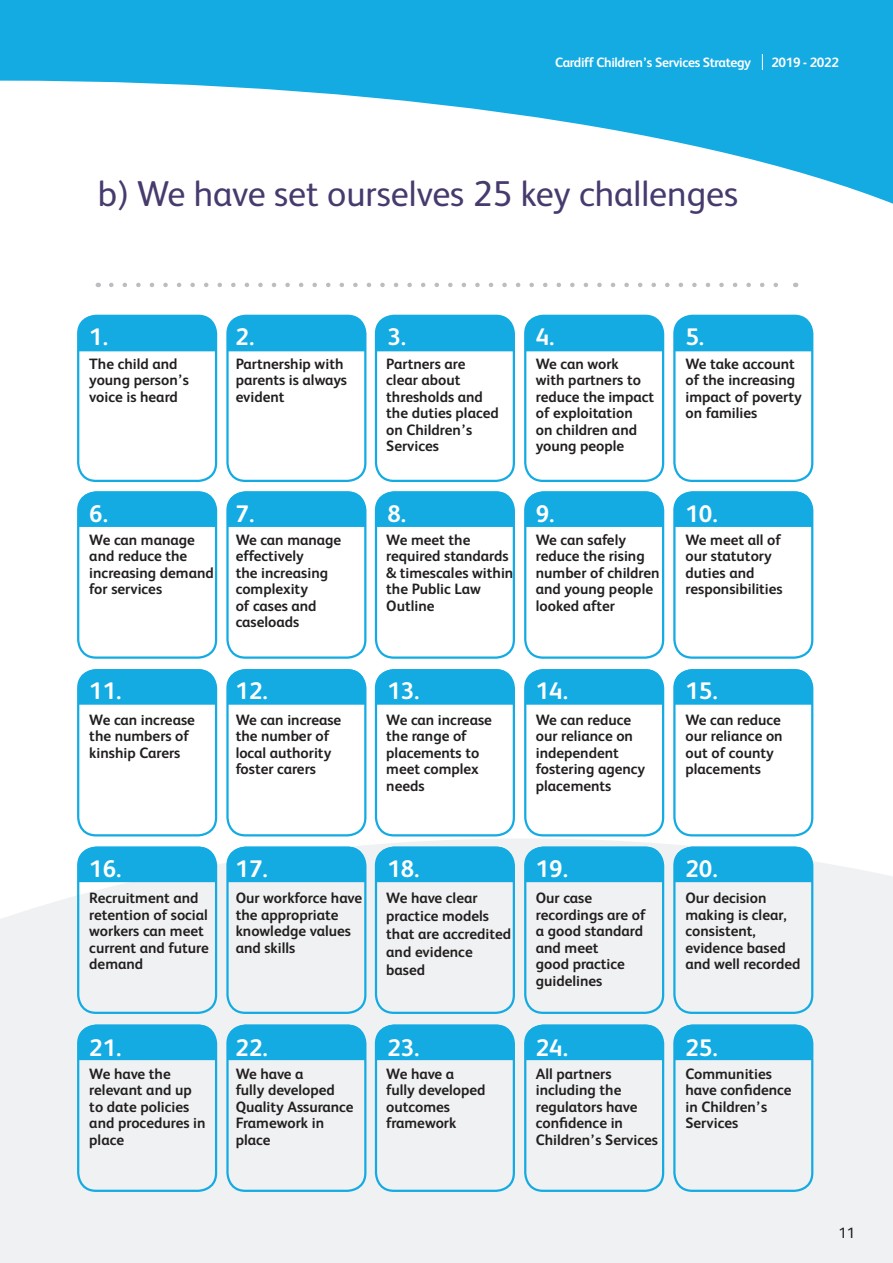
<style>
.page{position:relative;width:893px;height:1263px;background:#fff}
.page>*{position:absolute;margin:0;border:0;box-sizing:border-box;transform-origin:0 0}
.t1{font:36px "FS Albert";color:#473b6e}
.t2{font:700 24px "FS Albert";color:#fff}
.t3{font:700 15px/16.5px "FS Albert";color:#231f20}
.t4{font:15px "FS Albert";color:#231f20}
.t5{font:700 13.5px "FS Albert";letter-spacing:-.025em;color:#fff}
</style>
<div class="page">
<svg style="left:0;top:0;width:893px;height:204px;fill:#14abe3"></svg>
<svg style="left:762px;top:54px;width:1px;height:16px"></svg>
<div style="left:0;top:839px;width:893px;height:424px;background:#f0f1f2"></div>
<div style="left:226px;top:1024px;width:140px;height:168px;border:2px solid #14abe3;border-radius:18px"></div>
<div style="left:673px;top:1024px;width:140px;height:168px;border:2px solid #14abe3;border-radius:18px"></div>
<div style="left:524px;top:1024px;width:140px;height:168px;border:2px solid #14abe3;border-radius:18px"></div>
<div style="left:375px;top:1024px;width:140px;height:168px;border:2px solid #14abe3;border-radius:18px"></div>
<div style="left:77px;top:1024px;width:140px;height:168px;border:2px solid #14abe3;border-radius:18px"></div>
<div style="left:226px;top:847px;width:140px;height:167px;border:2px solid #14abe3;border-radius:18px"></div>
<div style="left:673px;top:847px;width:140px;height:167px;border:2px solid #14abe3;border-radius:18px"></div>
<div style="left:524px;top:847px;width:140px;height:167px;border:2px solid #14abe3;border-radius:18px"></div>
<div style="left:375px;top:847px;width:140px;height:167px;border:2px solid #14abe3;border-radius:18px"></div>
<div style="left:77px;top:847px;width:140px;height:167px;border:2px solid #14abe3;border-radius:18px"></div>
<div style="left:226px;top:669px;width:140px;height:167px;border:2px solid #14abe3;border-radius:18px"></div>
<div style="left:673px;top:669px;width:140px;height:167px;border:2px solid #14abe3;border-radius:18px"></div>
<div style="left:524px;top:669px;width:140px;height:167px;border:2px solid #14abe3;border-radius:18px"></div>
<div style="left:375px;top:669px;width:140px;height:167px;border:2px solid #14abe3;border-radius:18px"></div>
<div style="left:77px;top:669px;width:140px;height:167px;border:2px solid #14abe3;border-radius:18px"></div>
<div style="left:226px;top:491px;width:140px;height:168px;border:2px solid #14abe3;border-radius:18px"></div>
<div style="left:673px;top:491px;width:140px;height:168px;border:2px solid #14abe3;border-radius:18px"></div>
<div style="left:524px;top:491px;width:140px;height:168px;border:2px solid #14abe3;border-radius:18px"></div>
<div style="left:375px;top:491px;width:140px;height:168px;border:2px solid #14abe3;border-radius:18px"></div>
<div style="left:77px;top:491px;width:140px;height:168px;border:2px solid #14abe3;border-radius:18px"></div>
<div style="left:226px;top:315px;width:140px;height:167px;border:2px solid #14abe3;border-radius:18px"></div>
<div style="left:673px;top:315px;width:140px;height:167px;border:2px solid #14abe3;border-radius:18px"></div>
<div style="left:524px;top:315px;width:140px;height:167px;border:2px solid #14abe3;border-radius:18px"></div>
<div style="left:375px;top:315px;width:140px;height:167px;border:2px solid #14abe3;border-radius:18px"></div>
<div style="left:77px;top:315px;width:140px;height:167px;border:2px solid #14abe3;border-radius:18px"></div>
<svg style="left:111px;top:283px;width:667px;height:4px"></svg>
<div style="left:78px;top:316px;width:138px;height:35px;background:#14abe3"></div>
<div style="left:227px;top:316px;width:138px;height:35px;background:#14abe3"></div>
<div style="left:376px;top:316px;width:138px;height:35px;background:#14abe3"></div>
<div style="left:525px;top:316px;width:138px;height:35px;background:#14abe3"></div>
<div style="left:674px;top:316px;width:138px;height:35px;background:#14abe3"></div>
<svg style="left:78px;top:491px;width:138px;height:36px;background:#1bade3"></svg>
<svg style="left:227px;top:491px;width:138px;height:36px;background:#1bade3"></svg>
<svg style="left:376px;top:491px;width:138px;height:36px;background:#1bade3"></svg>
<svg style="left:525px;top:491px;width:138px;height:36px;background:#1bade3"></svg>
<svg style="left:674px;top:491px;width:138px;height:36px;background:#1bade3"></svg>
<div style="left:78px;top:669px;width:138px;height:36px;background:#14abe3"></div>
<div style="left:227px;top:669px;width:138px;height:36px;background:#14abe3"></div>
<div style="left:376px;top:669px;width:138px;height:36px;background:#14abe3"></div>
<div style="left:525px;top:669px;width:138px;height:36px;background:#14abe3"></div>
<div style="left:674px;top:669px;width:138px;height:36px;background:#14abe3"></div>
<div style="left:78px;top:847px;width:138px;height:35px;background:#14abe3"></div>
<div style="left:227px;top:847px;width:138px;height:35px;background:#14abe3"></div>
<div style="left:376px;top:847px;width:138px;height:35px;background:#14abe3"></div>
<div style="left:525px;top:847px;width:138px;height:35px;background:#14abe3"></div>
<div style="left:674px;top:847px;width:138px;height:35px;background:#14abe3"></div>
<div style="left:78px;top:1024px;width:138px;height:36px;background:#14abe3"></div>
<div style="left:227px;top:1024px;width:138px;height:36px;background:#14abe3"></div>
<div style="left:376px;top:1024px;width:138px;height:36px;background:#14abe3"></div>
<div style="left:525px;top:1024px;width:138px;height:36px;background:#14abe3"></div>
<div style="left:674px;top:1024px;width:138px;height:36px;background:#14abe3"></div>
<p class="t5" style="left:555px;top:53px;width:197px">Cardiff Children’s Services Strategy</p>
<p class="t5" style="left:771px;top:53px;width:69px">2019 - 2022</p>
<h1 class="t1" style="left:98px;top:170px;width:642px">b) We have set ourselves 25 key challenges</h1>
<h2 class="t2" style="left:89px;top:321px;width:20px">1.</h2>
<h2 class="t2" style="left:236px;top:321px;width:20px">2.</h2>
<h2 class="t2" style="left:387px;top:321px;width:20px">3.</h2>
<h2 class="t2" style="left:536px;top:321px;width:20px">4.</h2>
<h2 class="t2" style="left:685px;top:321px;width:20px">5.</h2>
<p class="t3" style="left:89px;top:355px;width:101px">The child and young person’s voice is heard</p>
<p class="t3" style="left:236px;top:355px;width:113px">Partnership with parents is always evident</p>
<p class="t3" style="left:386px;top:355px;width:114px">Partners are clear about thresholds and the duties placed on Children’s<br>Services</p>
<p class="t3" style="left:536px;top:355px;width:120px">We can work<br>with partners to reduce the impact of exploitation<br>on children and young people</p>
<p class="t3" style="left:685px;top:355px;width:118px">We take account of the increasing impact of poverty on families</p>
<h2 class="t2" style="left:89px;top:497px;width:20px">6.</h2>
<h2 class="t2" style="left:236px;top:497px;width:20px">7.</h2>
<h2 class="t2" style="left:387px;top:497px;width:20px">8.</h2>
<h2 class="t2" style="left:536px;top:497px;width:20px">9.</h2>
<h2 class="t2" style="left:685px;top:497px;width:34px">10.</h2>
<p class="t3" style="left:89px;top:531px;width:126px">We can manage and reduce the increasing demand for services</p>
<p class="t3" style="left:236px;top:531px;width:107px">We can manage effectively<br>the increasing complexity<br>of cases and caseloads</p>
<p class="t3" style="left:386px;top:531px;width:129px">We meet the required standards &amp; timescales within the Public Law<br>Outline</p>
<p class="t3" style="left:536px;top:531px;width:125px">We can safely reduce the rising number of children and young people looked after</p>
<p class="t3" style="left:685px;top:531px;width:99px">We meet all of our statutory duties and responsibilities</p>
<h2 class="t2" style="left:89px;top:674px;width:34px">11.</h2>
<h2 class="t2" style="left:236px;top:674px;width:34px">12.</h2>
<h2 class="t2" style="left:387px;top:674px;width:34px">13.</h2>
<h2 class="t2" style="left:536px;top:674px;width:34px">14.</h2>
<h2 class="t2" style="left:685px;top:674px;width:34px">15.</h2>
<p class="t3" style="left:89px;top:711px;width:107px">We can increase the numbers of kinship Carers</p>
<p class="t3" style="left:236px;top:711px;width:107px">We can increase the number of local authority foster carers</p>
<p class="t3" style="left:386px;top:711px;width:107px">We can increase the range of placements to meet complex needs</p>
<p class="t3" style="left:536px;top:711px;width:111px">We can reduce our reliance on independent fostering agency placements</p>
<p class="t3" style="left:685px;top:711px;width:99px">We can reduce our reliance on out of county placements</p>
<h2 class="t2" style="left:89px;top:852px;width:34px">16.</h2>
<h2 class="t2" style="left:236px;top:852px;width:34px">17.</h2>
<h2 class="t2" style="left:387px;top:852px;width:34px">18.</h2>
<h2 class="t2" style="left:536px;top:852px;width:34px">19.</h2>
<h2 class="t2" style="left:685px;top:852px;width:34px">20.</h2>
<p class="t3" style="left:89px;top:889px;width:121px">Recruitment and retention of social workers can meet current and future demand</p>
<p class="t3" style="left:236px;top:889px;width:128px">Our workforce have the appropriate knowledge values and skills</p>
<p class="t3" style="left:386px;top:889px;width:126px;line-height:18px">We have clear practice models that are accredited and evidence based</p>
<p class="t3" style="left:536px;top:889px;width:111px">Our case recordings are of a good standard and meet<br>good practice guidelines</p>
<p class="t3" style="left:685px;top:889px;width:117px">Our decision making is clear, consistent, evidence based and well recorded</p>
<h2 class="t2" style="left:89px;top:1031px;width:34px">21.</h2>
<h2 class="t2" style="left:236px;top:1031px;width:34px">22.</h2>
<h2 class="t2" style="left:387px;top:1031px;width:34px">23.</h2>
<h2 class="t2" style="left:536px;top:1031px;width:34px">24.</h2>
<h2 class="t2" style="left:685px;top:1031px;width:34px">25.</h2>
<p class="t3" style="left:89px;top:1065px;width:118px">We have the relevant and up to date policies and procedures in place</p>
<p class="t3" style="left:236px;top:1065px;width:120px">We have a<br>fully developed<br>Quality Assurance<br>Framework in place</p>
<p class="t3" style="left:386px;top:1065px;width:101px">We have a fully developed outcomes framework</p>
<p class="t3" style="left:536px;top:1065px;width:124px">All partners including the regulators have confidence in<br>Children’s Services</p>
<p class="t3" style="left:685px;top:1065px;width:108px">Communities have confidence in Children’s<br>Services</p>
<p class="t4" style="left:839px;top:1223px;width:18px">11</p>
</div>
